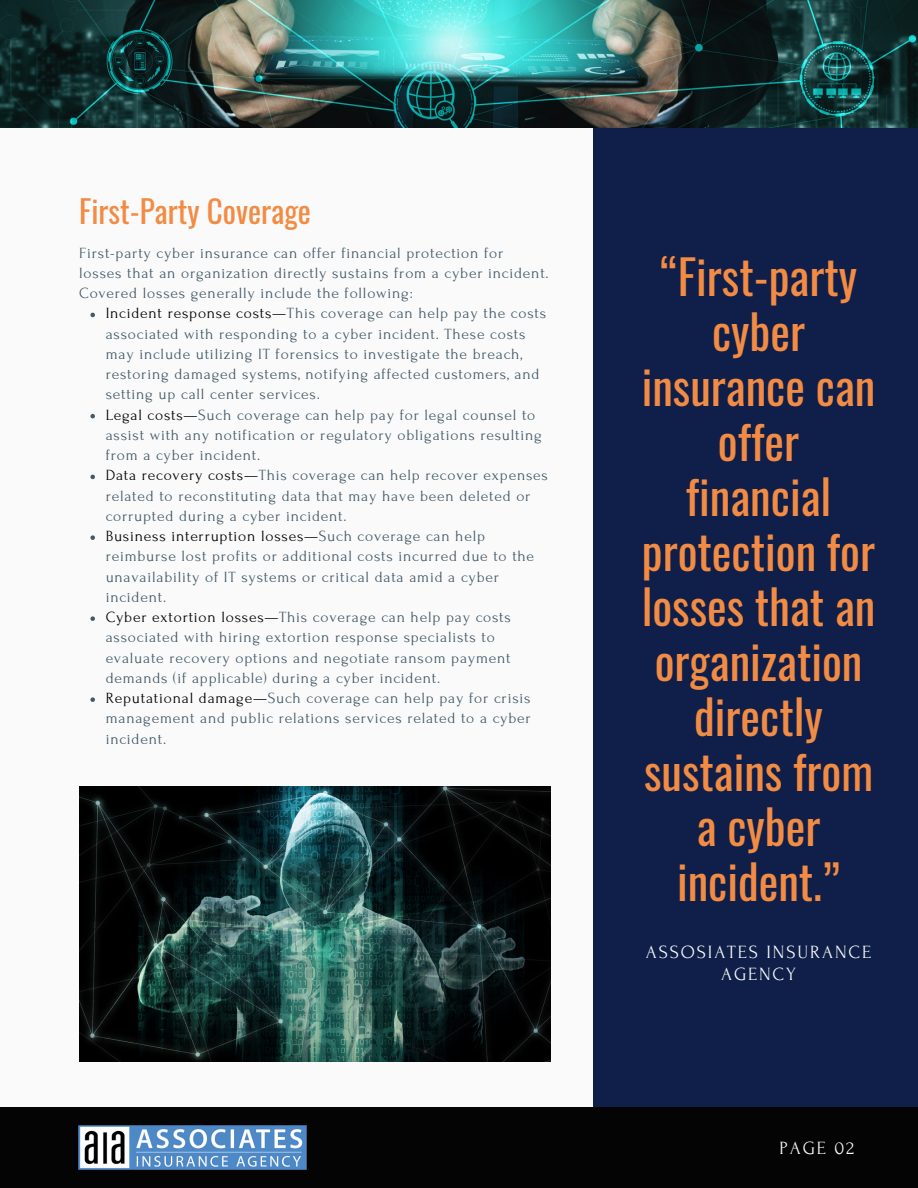
<style>
.page{position:relative;width:918px;height:1188px;background:#fafafa}
.page>*{position:absolute;margin:0;border:0;box-sizing:border-box;transform-origin:0 0}
.t1{font:46.65px/55.1px "Oswald";color:#f28b43;text-align:center}
.t2{font:31.2px "Oswald";color:#f28b43}
.t3{font:18.6px/22.2px "Forum";letter-spacing:.1em;color:#fafafa;text-align:center}
.t4{font:15.6px/20.2px "Forum";letter-spacing:.05em;color:#435967}
.s1{color:#000}
</style>
<div class="page">
<div style="left:594px;top:104px;width:324px;height:1084px;background:#0f1f4a"></div>
<div style="left:0;top:1107px;width:918px;height:81px;background:#040404"></div>
<img style="left:79px;top:786px;width:472px;height:276px">
<img style="left:0;top:0;width:918px;height:127px">
<svg style="left:90px;top:313px;width:5px;height:4px"></svg>
<svg style="left:90px;top:414px;width:5px;height:4px"></svg>
<svg style="left:90px;top:475px;width:5px;height:4px"></svg>
<svg style="left:90px;top:535px;width:5px;height:5px"></svg>
<svg style="left:90px;top:616px;width:5px;height:5px"></svg>
<svg style="left:90px;top:697px;width:5px;height:5px"></svg>
<img style="left:78px;top:1125px;width:229px;height:45px">
<p class="t2" style="left:79px;top:187px;width:233px">First-Party Coverage</p>
<p class="t4" style="left:79px;top:243px;width:471px">First-party cyber insurance can offer financial protection for losses that an organization directly sustains from a cyber incident.<br>Covered losses generally include the following:</p>
<p class="t1" style="left:642px;top:247px;width:235px">“First-party cyber insurance can offer financial protection for losses that an organization directly sustains from a cyber incident.”</p>
<p class="t4" style="left:106px;top:303px;width:442px"><span class="s1">Incident response costs—</span>This coverage can help pay the costs associated with responding to a cyber incident. These costs may include utilizing IT forensics to investigate the breach, restoring damaged systems, notifying affected customers, and setting up call center services.</p>
<p class="t4" style="left:106px;top:405px;width:438px"><span class="s1">Legal costs—</span>Such coverage can help pay for legal counsel to assist with any notification or regulatory obligations resulting from a cyber incident.</p>
<p class="t4" style="left:106px;top:465px;width:444px"><span class="s1">Data recovery costs—</span>This coverage can help recover expenses related to reconstituting data that may have been deleted or corrupted during a cyber incident.</p>
<p class="t4" style="left:106px;top:526px;width:430px"><span class="s1">Business interruption losses—</span>Such coverage can help reimburse lost profits or additional costs incurred due to the unavailability of IT systems or critical data amid a cyber incident.</p>
<p class="t4" style="left:106px;top:607px;width:407px"><span class="s1">Cyber extortion losses—</span>This coverage can help pay costs associated with hiring extortion response specialists to evaluate recovery options and negotiate ransom payment demands (if applicable) during a cyber incident.</p>
<p class="t4" style="left:106px;top:688px;width:427px;text-align:justify"><span class="s1">Reputational damage—</span>Such coverage can help pay for crisis management and public relations services related to a cyber incident.</p>
<p class="t3" style="left:646px;top:941px;width:227px">ASSOSIATES INSURANCE<br>AGENCY</p>
<p class="t3" style="left:780px;top:1137px;width:76px">PAGE 02</p>
</div>
